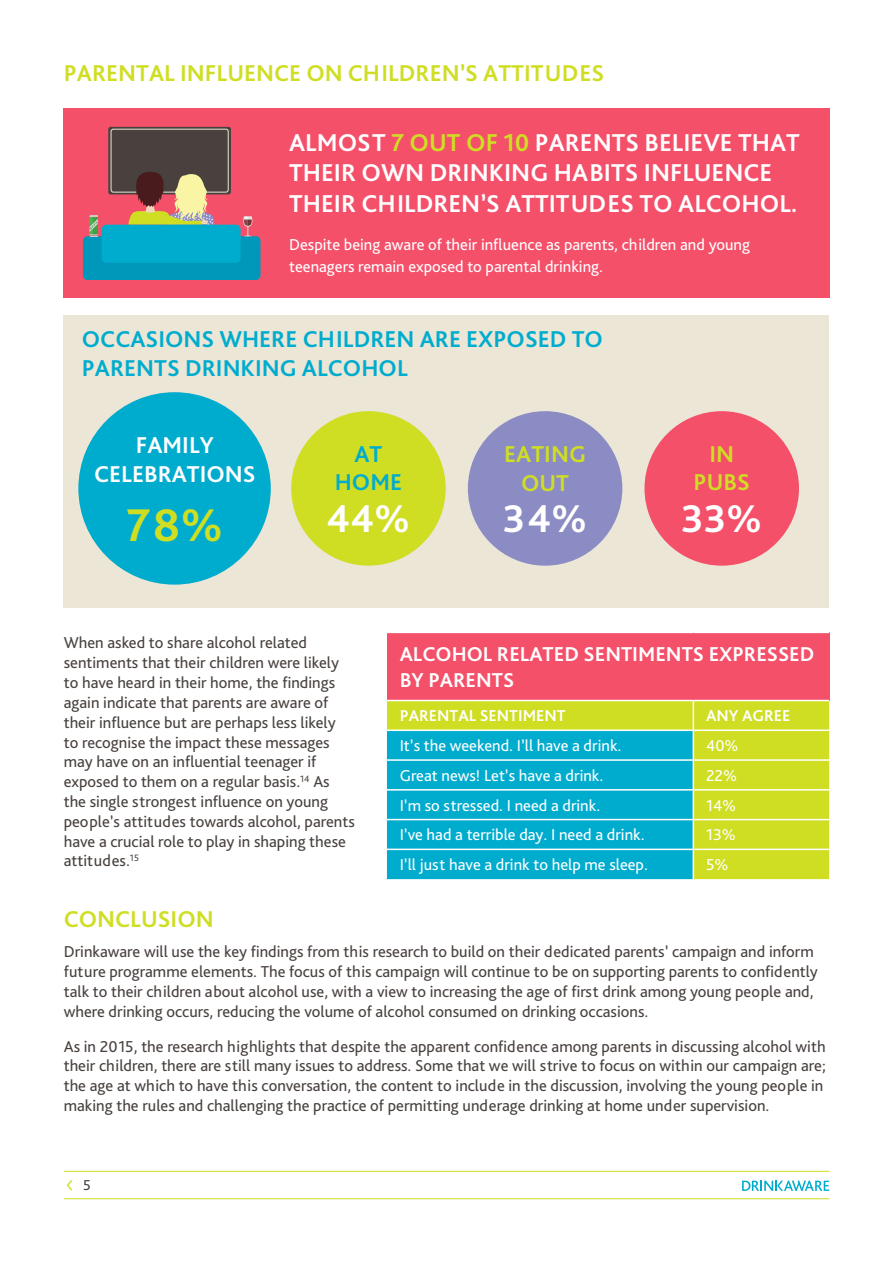
<style>
.page{position:relative;width:893px;height:1263px;background:#fff}
.page>*{position:absolute;margin:0;border:0;box-sizing:border-box;transform-origin:0 0}
.t1{font:700 48px "Bliss Pro";color:#cfde23}
.t2{font:700 40.5px "Bliss Pro";color:#fff}
.t3{font:700 25.5px/30.6px "Bliss Pro";color:#fff}
.t4{font:700 24px/28.8px "Bliss Pro";color:#cfde23;text-align:center}
.t5{font:700 24px/28.8px "Bliss Pro";color:#00acce;text-align:center}
.t6{font:700 24px/28.8px "Bliss Pro";color:#fff;text-align:center}
.t7{font:700 21px/25.2px "Bliss Pro";color:#fff}
.t8{font:16.5px/19.8px "Bliss Pro";color:#48413e}
.t9{font:16.5px/21.6px "Bliss Pro";color:#fff}
.t10{font:700 16.5px "Bliss Pro";color:#fff}
.t11{font:15px "Bliss Pro";color:#48413e}
.s1{color:#cfde23}
</style>
<div class="page">
<svg style="left:67px;top:1180px;width:6px;height:10px"></svg>
<hr style="left:64px;top:1198px;width:765px;height:1px;background:#cfde23">
<hr style="left:64px;top:1171px;width:765px;height:1px;background:#cfde23">
<svg style="left:742px;top:1180px;width:87px;height:11px"></svg>
<div style="left:387px;top:632px;width:442px;height:68px;background:#f4506a"></div>
<div style="left:387px;top:701px;width:442px;height:178px;background:#cfde23"></div>
<div style="left:387px;top:731px;width:306px;height:148px;background:#00acce"></div>
<hr style="left:387px;top:632px;width:306px;height:1px;background:#fff">
<hr style="left:693px;top:632px;width:136px;height:1px;background:#fff">
<hr style="left:387px;top:729px;width:306px;height:2px;background:#fff">
<hr style="left:693px;top:729px;width:136px;height:2px;background:#fff">
<hr style="left:387px;top:759px;width:306px;height:2px;background:#fff">
<hr style="left:693px;top:759px;width:136px;height:2px;background:#fff">
<hr style="left:387px;top:789px;width:306px;height:1px;background:#fff">
<hr style="left:693px;top:789px;width:136px;height:1px;background:#fff">
<hr style="left:387px;top:819px;width:306px;height:1px;background:#fff">
<hr style="left:693px;top:819px;width:136px;height:1px;background:#fff">
<hr style="left:387px;top:849px;width:306px;height:1px;background:#fff">
<hr style="left:693px;top:849px;width:136px;height:1px;background:#fff">
<svg style="left:693px;top:701px;width:1px;height:178px"></svg>
<div style="left:63px;top:108px;width:766px;height:190px;background:#f4506a"></div>
<div style="left:64px;top:315px;width:765px;height:293px;background:#ece6d6"></div>
<div style="left:78px;top:392px;width:193px;height:193px;background:#00acce;border-radius:50%"></div>
<div style="left:291px;top:411px;width:155px;height:155px;background:#cfde23;border-radius:50%"></div>
<div style="left:468px;top:411px;width:154px;height:155px;background:#8c8cc4;border-radius:50%"></div>
<div style="left:644px;top:411px;width:155px;height:155px;background:#f4506a;border-radius:50%"></div>
<div style="left:108px;top:127px;width:123px;height:67px;background:#48413e;border-radius:2px"></div>
<div style="left:111px;top:129px;width:117px;height:63px;border:1px solid #ece6d6;border-radius:2px"></div>
<div style="left:83px;top:236px;width:177px;height:44px;background:#0098ba;border-radius:5px"></div>
<svg style="left:129px;top:172px;width:85px;height:53px"></svg>
<svg style="left:89px;top:215px;width:9px;height:22px"></svg>
<svg style="left:243px;top:216px;width:9px;height:20px"></svg>
<div style="left:102px;top:225px;width:139px;height:38px;background:#00acce;border-radius:5px"></div>
<h3 class="t4" style="left:64px;top:58px;width:542px">PARENTAL INFLUENCE ON CHILDREN’S ATTITUDES</h3>
<h3 class="t3" style="left:289px;top:126px;width:512px">ALMOST <span class="s1">7 OUT OF 10</span> PARENTS BELIEVE THAT<br>THEIR OWN DRINKING HABITS INFLUENCE<br>THEIR CHILDREN’S ATTITUDES TO ALCOHOL.</h3>
<p class="t9" style="left:289px;top:233px;width:462px">Despite being aware of their influence as parents, children and young teenagers remain exposed to parental drinking.</p>
<h3 class="t5" style="left:82px;top:324px;width:523px;text-align:left">OCCASIONS WHERE CHILDREN ARE EXPOSED TO<br>PARENTS DRINKING ALCOHOL</h3>
<h3 class="t6" style="left:94px;top:430px;width:163px">FAMILY<br>CELEBRATIONS</h3>
<h1 class="t1" style="left:127px;top:495px;width:98px">78%</h1>
<h3 class="t5" style="left:335px;top:439px;width:69px">AT<br>HOME</h3>
<h2 class="t2" style="left:327px;top:494px;width:85px">44%</h2>
<h3 class="t4" style="left:504px;top:439px;width:83px">EATING<br>OUT</h3>
<h2 class="t2" style="left:503px;top:493px;width:86px">34%</h2>
<h3 class="t4" style="left:694px;top:439px;width:58px">IN<br>PUBS</h3>
<h2 class="t2" style="left:681px;top:494px;width:83px">33%</h2>
<p class="t8" style="left:64px;top:633px;width:292px">When asked to share alcohol related sentiments that their children were likely to have heard in their home, the findings again indicate that parents are aware of their influence but are perhaps less likely<br>to recognise the impact these messages may have on an influential teenager if exposed to them on a regular basis.<sup>14</sup> As the single strongest influence on young people’s attitudes towards alcohol, parents have a crucial role to play in shaping these attitudes.<sup>15</sup></p>
<p class="t7" style="left:400px;top:641px;width:416px">ALCOHOL RELATED SENTIMENTS EXPRESSED<br>BY PARENTS</p>
<p class="t10" style="left:400px;top:705px;width:168px">PARENTAL SENTIMENT</p>
<p class="t10" style="left:706px;top:705px;width:86px">ANY AGREE</p>
<p class="t9" style="left:400px;top:734px;width:223px">It’s the weekend. I’ll have a drink.</p>
<p class="t9" style="left:706px;top:734px;width:34px">40%</p>
<p class="t9" style="left:400px;top:764px;width:205px">Great news! Let’s have a drink.</p>
<p class="t9" style="left:706px;top:764px;width:32px">22%</p>
<p class="t9" style="left:400px;top:794px;width:202px">I’m so stressed. I need a drink.</p>
<p class="t9" style="left:706px;top:794px;width:32px">14%</p>
<p class="t9" style="left:400px;top:824px;width:246px">I’ve had a terrible day. I need a drink.</p>
<p class="t9" style="left:706px;top:824px;width:31px">13%</p>
<p class="t9" style="left:400px;top:853px;width:250px">I’ll just have a drink to help me sleep.</p>
<p class="t9" style="left:706px;top:853px;width:24px">5%</p>
<h3 class="t4" style="left:64px;top:904px;width:151px">CONCLUSION</h3>
<p class="t8" style="left:64px;top:941px;width:756px">Drinkaware will use the key findings from this research to build on their dedicated parents’ campaign and inform future programme elements. The focus of this campaign will continue to be on supporting parents to confidently talk to their children about alcohol use, with a view to increasing the age of first drink among young people and, where drinking occurs, reducing the volume of alcohol consumed on drinking occasions.</p>
<p class="t8" style="left:64px;top:1036px;width:764px">As in 2015, the research highlights that despite the apparent confidence among parents in discussing alcohol with their children, there are still many issues to address. Some that we will strive to focus on within our campaign are; the age at which to have this conversation, the content to include in the discussion, involving the young people in making the rules and challenging the practice of permitting underage drinking at home under supervision.</p>
<p class="t11" style="left:83px;top:1176px;width:9px">5</p>
</div>
